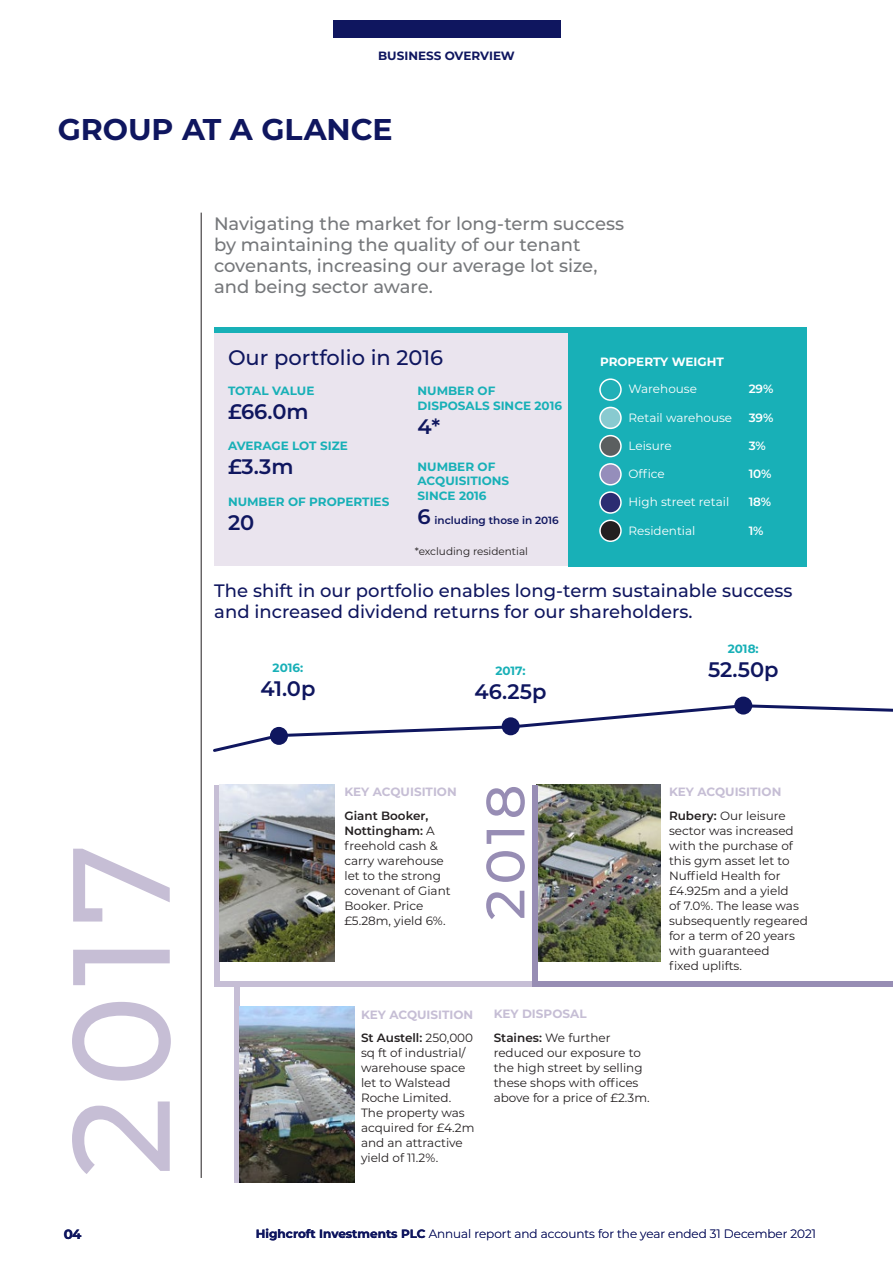
<style>
.page{position:relative;width:893px;height:1263px;background:#fff}
.page>*{position:absolute;margin:0;border:0;box-sizing:border-box;transform-origin:0 0}
.t1{font:500 138px "Montserrat";color:#c6bed5}
.t2{font:500 54px "Montserrat";color:#978db4}
.t3{font:700 30px "Montserrat";color:#0f165f}
.t4{font:600 21px "Montserrat";color:#0f165f}
.t5{font:500 21px "Montserrat";color:#0f165f}
.t6{font:500 18px/21px "Montserrat";color:#76787b}
.t7{font:500 18px/21px "Montserrat";color:#0f165f}
.t8{font:700 13.5px "Montserrat";color:#0f165f}
.t9{font:12px/15px "Montserrat";color:#231f20}
.t10{font:700 12px/14.4px "Montserrat";color:#18b0b7}
.t11{font:700 12px/23.5px "Montserrat";color:#c6bed5}
.t12{font:300 12px "Montserrat";color:#0f165f}
.t13{font:12px "Montserrat";color:#fff}
.t14{font:600 12px "Montserrat";color:#fff}
.t15{font:700 12px "Montserrat";color:#0f165f}
.t16{font:700 12px "Montserrat";color:#fff}
.t17{font:600 10.5px "Montserrat";color:#0f165f}
.t18{font:10.5px "Montserrat";color:#231f20}
.s1{font-size:21px}
.s2{font-weight:600}
.s3{font-weight:600;color:#231f20}
.s4{font-weight:400;color:#231f20}
.s5{font-weight:700}
</style>
<div class="page">
<hr style="left:201px;top:213px;width:1px;height:965px;background:#231f20">
<div style="left:214px;top:327px;width:593px;height:239px;background:#eae4ee"></div>
<div style="left:214px;top:327px;width:593px;height:6px;background:#18b0b7"></div>
<div style="left:568px;top:333px;width:239px;height:233px;background:#18b0b7"></div>
<div style="left:214px;top:784px;width:6px;height:202px;background:#c6bed5"></div>
<div style="left:234px;top:981px;width:6px;height:202px;background:#c6bed5"></div>
<div style="left:214px;top:981px;width:336px;height:5px;background:#c6bed5"></div>
<div style="left:533px;top:981px;width:360px;height:5px;background:#978db4"></div>
<img style="left:220px;top:784px;width:115px;height:177px">
<img style="left:538px;top:784px;width:122px;height:177px">
<img style="left:240px;top:1006px;width:115px;height:177px">
<svg style="left:213px;top:696px;width:680px;height:56px"></svg>
<div style="left:270px;top:727px;width:18px;height:18px;background:#0f165f;border-radius:50%"></div>
<div style="left:502px;top:717px;width:18px;height:18px;background:#0f165f;border-radius:50%"></div>
<div style="left:734px;top:697px;width:18px;height:17px;background:#0f165f;border-radius:50%"></div>
<div style="left:600px;top:379px;width:21px;height:21px;background:#21b0b7;border-radius:50%"></div>
<div style="left:599px;top:378px;width:23px;height:23px;border:2px solid #fff;border-radius:50%"></div>
<div style="left:600px;top:407px;width:21px;height:21px;background:#88cad0;border-radius:50%"></div>
<div style="left:599px;top:407px;width:23px;height:22px;border:2px solid #fff;border-radius:50%"></div>
<div style="left:600px;top:436px;width:21px;height:21px;background:#5b5f60;border-radius:50%"></div>
<div style="left:599px;top:435px;width:23px;height:22px;border:2px solid #fff;border-radius:50%"></div>
<div style="left:600px;top:464px;width:21px;height:21px;background:#958ebb;border-radius:50%"></div>
<div style="left:599px;top:463px;width:23px;height:22px;border:2px solid #fff;border-radius:50%"></div>
<div style="left:600px;top:492px;width:21px;height:21px;background:#2c2d72;border-radius:50%"></div>
<div style="left:599px;top:491px;width:23px;height:23px;border:2px solid #fff;border-radius:50%"></div>
<div style="left:600px;top:520px;width:21px;height:21px;background:#231f20;border-radius:50%"></div>
<div style="left:599px;top:519px;width:23px;height:23px;border:2px solid #fff;border-radius:50%"></div>
<div style="left:533px;top:784px;width:5px;height:202px;background:#978db4"></div>
<div style="left:332px;top:20px;width:228px;height:17px;background:#0f165f"></div>
<p class="t15" style="left:378px;top:47px;width:138px">BUSINESS OVERVIEW</p>
<h3 class="t3" style="left:58px;top:107px;width:336px">GROUP AT A GLANCE</h3>
<h3 class="t6" style="left:214px;top:212px;width:412px">Navigating the market for long-term success by maintaining the quality of our tenant covenants, increasing our average lot size, and being sector aware.</h3>
<h3 class="t5" style="left:228px;top:343px;width:217px">Our portfolio in 2016</h3>
<p class="t10" style="left:228px;top:383px;width:88px">TOTAL VALUE</p>
<h3 class="t4" style="left:228px;top:397px;width:82px">£66.0m</h3>
<p class="t10" style="left:228px;top:438px;width:121px">AVERAGE LOT SIZE</p>
<h3 class="t4" style="left:228px;top:451px;width:67px">£3.3m</h3>
<p class="t10" style="left:228px;top:494px;width:163px">NUMBER OF PROPERTIES</p>
<h3 class="t4" style="left:228px;top:508px;width:28px">20</h3>
<p class="t10" style="left:417px;top:383px;width:146px">NUMBER OF<br>DISPOSALS SINCE 2016</p>
<h3 class="t4" style="left:417px;top:411px;width:24px">4*</h3>
<p class="t10" style="left:417px;top:459px;width:93px">NUMBER OF<br>ACQUISITIONS<br>SINCE 2016</p>
<p class="t17" style="left:417px;top:512px;width:143px"><span class="s1">6</span> including those in 2016</p>
<p class="t18" style="left:415px;top:544px;width:115px">*excluding residential</p>
<p class="t16" style="left:600px;top:353px;width:125px">PROPERTY WEIGHT</p>
<p class="t13" style="left:628px;top:381px;width:70px">Warehouse</p>
<p class="t14" style="left:749px;top:381px;width:26px">29%</p>
<p class="t13" style="left:628px;top:409px;width:105px">Retail warehouse</p>
<p class="t14" style="left:749px;top:409px;width:26px">39%</p>
<p class="t13" style="left:628px;top:437px;width:45px">Leisure</p>
<p class="t14" style="left:749px;top:437px;width:19px">3%</p>
<p class="t13" style="left:628px;top:466px;width:38px">Office</p>
<p class="t14" style="left:749px;top:465px;width:24px">10%</p>
<p class="t13" style="left:628px;top:494px;width:102px">High street retail</p>
<p class="t14" style="left:749px;top:494px;width:24px">18%</p>
<p class="t13" style="left:628px;top:522px;width:68px">Residential</p>
<p class="t14" style="left:749px;top:522px;width:16px">1%</p>
<h3 class="t7" style="left:214px;top:579px;width:580px">The shift in our portfolio enables long-term sustainable success and increased dividend returns for our shareholders.</h3>
<h1 class="t1" style="left:24px;top:1176px;width:334px;rotate:-90deg">2017</h1>
<p class="t10" style="left:273px;top:660px;width:32px">2016:</p>
<h3 class="t4" style="left:260px;top:674px;width:57px">41.0p</h3>
<p class="t10" style="left:495px;top:663px;width:32px">2017:</p>
<h3 class="t4" style="left:475px;top:677px;width:73px">46.25p</h3>
<p class="t10" style="left:728px;top:641px;width:32px">2018:</p>
<h3 class="t4" style="left:708px;top:655px;width:72px">52.50p</h3>
<p class="t11" style="left:344px;top:779px;width:114px">KEY ACQUISITION</p>
<p class="t9" style="left:344px;top:807px;width:108px"><span class="s2">Giant Booker,<br>Nottingham:</span> A freehold cash &amp; carry warehouse let to the strong covenant of Giant<br>Booker. Price £5.28m, yield 6%.</p>
<h2 class="t2" style="left:468px;top:920px;width:137px;rotate:-90deg">2018</h2>
<p class="t11" style="left:361px;top:1002px;width:114px">KEY ACQUISITION<br><span class="s3">St Austell:</span> <span class="s4">250,000</span></p>
<p class="t9" style="left:361px;top:1045px;width:115px">sq ft of industrial/ warehouse space let to Walstead<br>Roche Limited.<br>The property was acquired for £4.2m and an attractive yield of 11.2%.</p>
<p class="t11" style="left:494px;top:1001px;width:118px">KEY DISPOSAL<br><span class="s3">Staines:</span> <span class="s4">We further</span></p>
<p class="t9" style="left:494px;top:1044px;width:157px">reduced our exposure to the high street by selling these shops with offices above for a price of £2.3m.</p>
<p class="t11" style="left:669px;top:779px;width:118px">KEY ACQUISITION<br><span class="s3">Rubery:</span> <span class="s4">Our leisure</span></p>
<p class="t9" style="left:669px;top:822px;width:140px">sector was increased with the purchase of this gym asset let to<br>Nuffield Health for £4.925m and a yield<br>of 7.0%. The lease was subsequently regeared for a term of 20 years with guaranteed<br>fixed uplifts.</p>
<p class="t8" style="left:64px;top:1224px;width:19px">04</p>
<p class="t12" style="left:256px;top:1225px;width:562px"><span class="s5">Highcroft Investments PLC</span> Annual report and accounts for the year ended 31 December 2021</p>
</div>
